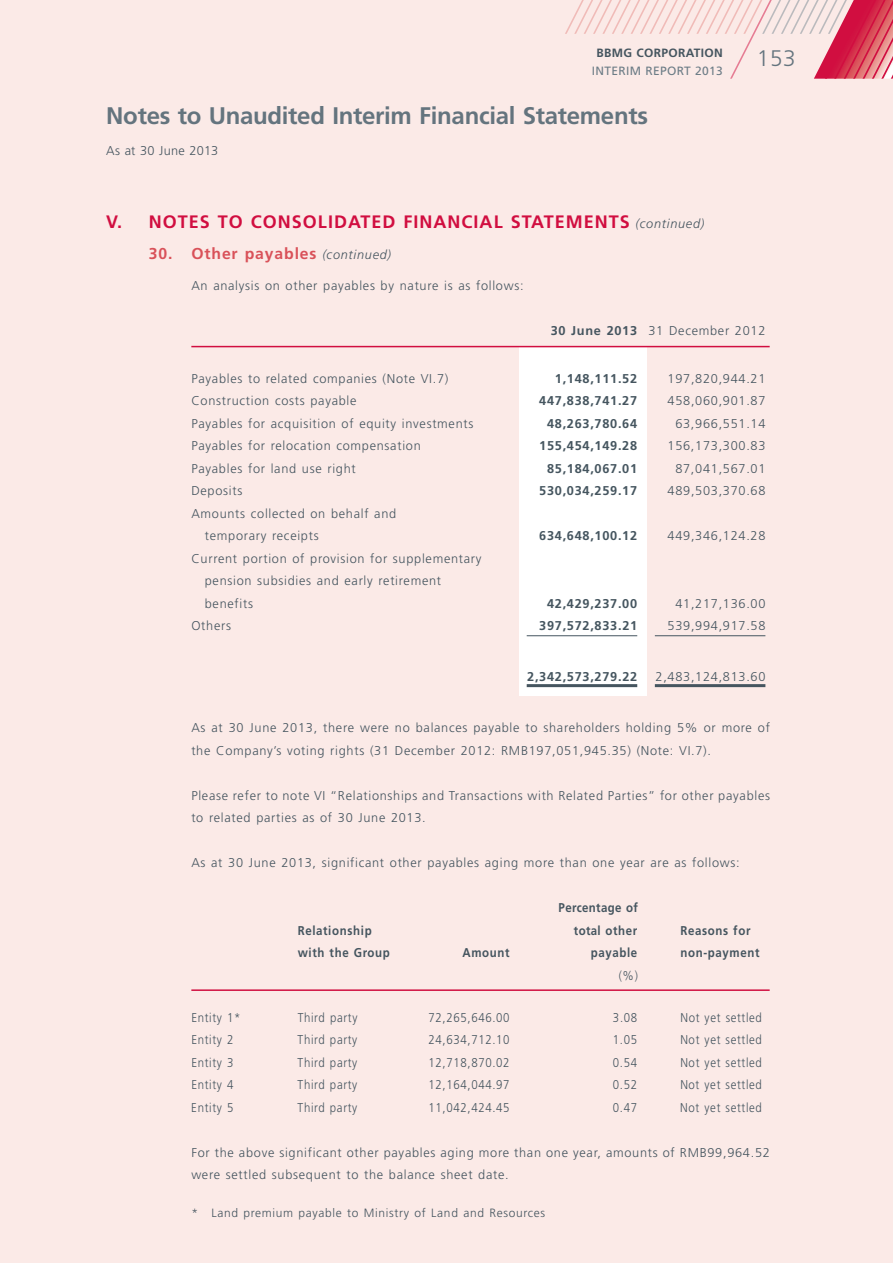
<style>
.page{position:relative;width:893px;height:1263px;background:#fbeae7}
.page>*{position:absolute;margin:0;border:0;box-sizing:border-box;transform-origin:0 0}
.t1{font:700 24px "Frutiger LT Std";letter-spacing:-.015em;color:#64747e}
.t2{font:300 22.5px "Frutiger LT Std";color:#64747e}
.t3{font:700 18px "Frutiger LT Std";letter-spacing:.055em;color:#d10e40}
.t4{font:700 15.75px "Frutiger LT Std";letter-spacing:.055em;color:#d95159}
.t5{font:300 12.75px/22.5px "Frutiger LT Std";letter-spacing:.055em;color:#45555f}
.t6{font:300 12.75px "Frutiger LT Std";letter-spacing:.055em;color:#45555f;scale:.9 1}
.t7{font:700 12.75px "Frutiger LT Std";letter-spacing:.055em;color:#45555f}
.t8{font:700 12.75px "Frutiger LT Std";letter-spacing:.055em;color:#45555f;scale:.9 1}
.t9{font:300 12.75px "Frutiger LT Std";letter-spacing:.015em;color:#45555f}
.t10{font:700 12.75px "Frutiger LT Std";letter-spacing:.03em;color:#45555f;scale:.9 1}
.t11{font:300 12px "Frutiger LT Std";letter-spacing:.055em;color:#45555f}
.t12{font:12px/17.9px "Frutiger LT Std";letter-spacing:.03em;color:#6c7c86;text-align:center}
.s1{font-weight:700;color:#45555f}
.s2{font-weight:300;font-style:italic;font-size:12.75px;color:#45555f}
.s3{font-weight:700}
</style>
<div class="page">
<svg style="left:565px;top:0;width:328px;height:79px"></svg>
<div style="left:519px;top:346px;width:127px;height:350px;background:#fff"></div>
<hr style="left:191px;top:346px;width:579px;height:1px;background:#d10e40">
<hr style="left:527px;top:635px;width:110px;height:1px;background:#45555f">
<hr style="left:655px;top:635px;width:110px;height:1px;background:#45555f">
<hr style="left:527px;top:684px;width:110px;height:3px;background:#45555f">
<hr style="left:655px;top:684px;width:110px;height:3px;background:#45555f">
<hr style="left:191px;top:989px;width:579px;height:2px;background:#d10e40">
<p class="t12" style="left:592px;top:44px;width:133px"><span class="s1">BBMG CORPORATION<br></span>INTERIM REPORT 2013</p>
<p class="t1" style="left:106px;top:102px;width:543px">Notes to Unaudited Interim Financial Statements</p>
<p class="t9" style="left:106px;top:143px;width:114px">As at 30 June 2013</p>
<p class="t2" style="left:757px;top:45px;width:40px">153</p>
<p class="t3" style="left:106px;top:211px;width:600px">V. NOTES TO CONSOLIDATED FINANCIAL STATEMENTS <span class="s2">(continued)</span></p>
<p class="t4" style="left:149px;top:244px;width:244px">30. Other payables <span class="s2">(continued)</span></p>
<p class="t5" style="left:191px;top:274px;width:334px">An analysis on other payables by nature is as follows:</p>
<p class="t5" style="left:551px;top:319px;width:216px"><span class="s3">30 June 2013</span> 31 December 2012</p>
<p class="t5" style="left:191px;top:367px;width:259px">Payables to related companies (Note VI.7)</p>
<p class="t7" style="left:555px;top:371px;width:84px">1,148,111.52</p>
<p class="t5" style="left:668px;top:367px;width:99px">197,820,944.21</p>
<p class="t5" style="left:191px;top:390px;width:167px">Construction costs payable</p>
<p class="t7" style="left:539px;top:393px;width:99px">447,838,741.27</p>
<p class="t5" style="left:668px;top:390px;width:99px">458,060,901.87</p>
<p class="t5" style="left:191px;top:412px;width:284px">Payables for acquisition of equity investments</p>
<p class="t7" style="left:547px;top:416px;width:92px">48,263,780.64</p>
<p class="t5" style="left:675px;top:412px;width:92px">63,966,551.14</p>
<p class="t5" style="left:191px;top:435px;width:231px">Payables for relocation compensation</p>
<p class="t7" style="left:539px;top:438px;width:99px">155,454,149.28</p>
<p class="t5" style="left:668px;top:435px;width:99px">156,173,300.83</p>
<p class="t5" style="left:191px;top:457px;width:166px">Payables for land use right</p>
<p class="t7" style="left:547px;top:461px;width:92px">85,184,067.01</p>
<p class="t5" style="left:675px;top:457px;width:92px">87,041,567.01</p>
<p class="t5" style="left:191px;top:480px;width:53px">Deposits</p>
<p class="t7" style="left:539px;top:483px;width:99px">530,034,259.17</p>
<p class="t5" style="left:668px;top:480px;width:99px">489,503,370.68</p>
<p class="t5" style="left:205px;top:502px;width:193px;text-indent:-13px">Amounts collected on behalf and temporary receipts</p>
<p class="t7" style="left:539px;top:528px;width:99px">634,648,100.12</p>
<p class="t5" style="left:668px;top:525px;width:99px">449,346,124.28</p>
<p class="t5" style="left:205px;top:547px;width:278px;text-indent:-13px">Current portion of provision for supplementary pension subsidies and early retirement benefits</p>
<p class="t7" style="left:547px;top:596px;width:92px">42,429,237.00</p>
<p class="t5" style="left:675px;top:592px;width:92px">41,217,136.00</p>
<p class="t5" style="left:191px;top:615px;width:41px">Others</p>
<p class="t7" style="left:539px;top:618px;width:99px">397,572,833.21</p>
<p class="t5" style="left:668px;top:615px;width:99px">539,994,917.58</p>
<p class="t7" style="left:527px;top:669px;width:111px">2,342,573,279.22</p>
<p class="t5" style="left:655px;top:666px;width:111px">2,483,124,813.60</p>
<p class="t5" style="left:191px;top:717px;width:580px">As at 30 June 2013, there were no balances payable to shareholders holding 5% or more of the Company’s voting rights (31 December 2012: RMB197,051,945.35) (Note: VI.7).</p>
<p class="t5" style="left:191px;top:784px;width:580px">Please refer to note VI “Relationships and Transactions with Related Parties” for other payables to related parties as of 30 June 2013.</p>
<p class="t5" style="left:191px;top:852px;width:550px">As at 30 June 2013, significant other payables aging more than one year are as follows:</p>
<p class="t10" style="left:559px;top:900px;width:90px">Percentage of</p>
<p class="t8" style="left:298px;top:923px;width:84px">Relationship</p>
<p class="t8" style="left:574px;top:923px;width:72px">total other</p>
<p class="t8" style="left:680px;top:923px;width:79px">Reasons for</p>
<p class="t8" style="left:298px;top:945px;width:104px">with the Group</p>
<p class="t8" style="left:462px;top:945px;width:54px">Amount</p>
<p class="t8" style="left:591px;top:945px;width:53px">payable</p>
<p class="t8" style="left:680px;top:945px;width:89px">non-payment</p>
<p class="t6" style="left:619px;top:968px;width:23px">(%)</p>
<p class="t6" style="left:191px;top:1010px;width:56px">Entity 1*</p>
<p class="t6" style="left:298px;top:1010px;width:68px">Third party</p>
<p class="t6" style="left:429px;top:1010px;width:92px">72,265,646.00</p>
<p class="t6" style="left:613px;top:1010px;width:28px">3.08</p>
<p class="t6" style="left:680px;top:1010px;width:92px">Not yet settled</p>
<p class="t6" style="left:191px;top:1032px;width:48px">Entity 2</p>
<p class="t6" style="left:298px;top:1032px;width:68px">Third party</p>
<p class="t6" style="left:429px;top:1032px;width:92px">24,634,712.10</p>
<p class="t6" style="left:613px;top:1032px;width:28px">1.05</p>
<p class="t6" style="left:680px;top:1032px;width:92px">Not yet settled</p>
<p class="t6" style="left:191px;top:1055px;width:48px">Entity 3</p>
<p class="t6" style="left:298px;top:1055px;width:68px">Third party</p>
<p class="t6" style="left:429px;top:1055px;width:92px">12,718,870.02</p>
<p class="t6" style="left:613px;top:1055px;width:28px">0.54</p>
<p class="t6" style="left:680px;top:1055px;width:92px">Not yet settled</p>
<p class="t6" style="left:191px;top:1077px;width:48px">Entity 4</p>
<p class="t6" style="left:298px;top:1077px;width:68px">Third party</p>
<p class="t6" style="left:429px;top:1077px;width:92px">12,164,044.97</p>
<p class="t6" style="left:613px;top:1077px;width:28px">0.52</p>
<p class="t6" style="left:680px;top:1077px;width:92px">Not yet settled</p>
<p class="t6" style="left:191px;top:1100px;width:48px">Entity 5</p>
<p class="t6" style="left:298px;top:1100px;width:68px">Third party</p>
<p class="t6" style="left:429px;top:1100px;width:92px">11,042,424.45</p>
<p class="t6" style="left:613px;top:1100px;width:28px">0.47</p>
<p class="t6" style="left:680px;top:1100px;width:92px">Not yet settled</p>
<p class="t5" style="left:191px;top:1141px;width:580px">For the above significant other payables aging more than one year, amounts of RMB99,964.52 were settled subsequent to the balance sheet date.</p>
<p class="t11" style="left:191px;top:1206px;width:355px">* Land premium payable to Ministry of Land and Resources</p>
</div>
